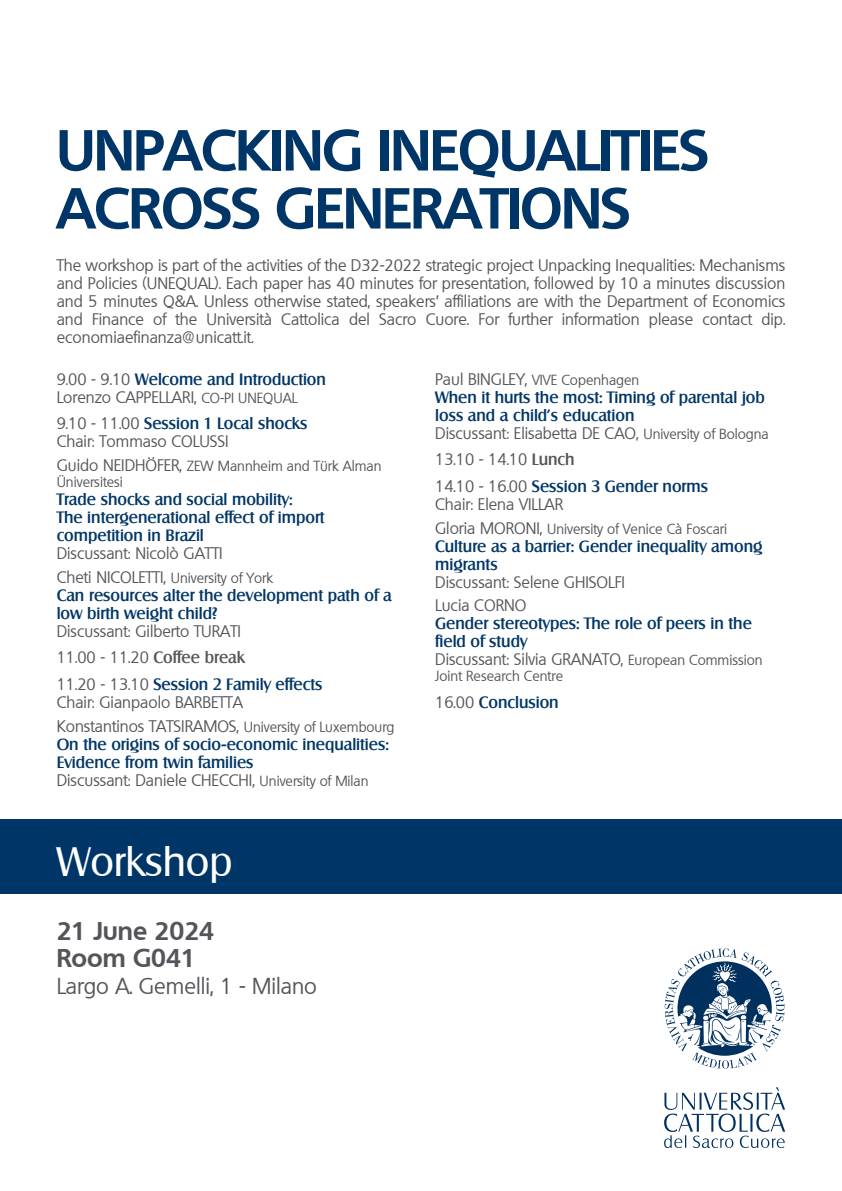
<style>
.page{position:relative;width:842px;height:1191px;background:#fff}
.page>*{position:absolute;margin:0;border:0;box-sizing:border-box;transform-origin:0 0}
.Sottotitolo{font:700 56px "Quebec";letter-spacing:-.015em;color:#003667}
.Evento{font:40px "Salzburg";color:#fff}
.Data{font:700 25px "Quebec";color:#54555a}
.Luogo{font:22px "Quebec";color:#54555a}
.Titolo_3{font:16px/18px "Quebec";color:#54555a;text-align:justify}
.t1{font:500 16px/18px "Salzburg";color:#003667}
.t2{font:14px/16px "Quebec";color:#54555a}
.s1{font-family:"Quebec";font-weight:400;color:#54555a}
.s2{font-size:14px}
.s3{font-size:16px}
.s4{font-family:"Salzburg";font-weight:500}
</style>
<div class="page">
<div style="left:0;top:819px;width:842px;height:75px;background:#003667"></div>
<svg style="left:665px;top:948px;width:119px;height:120px"></svg>
<svg style="left:664px;top:1087px;width:121px;height:61px"></svg>
<p class="Sottotitolo" style="left:57px;top:113px;width:653px">UNPACKING INEQUALITIES</p>
<p class="Sottotitolo" style="left:57px;top:171px;width:575px">ACROSS GENERATIONS</p>
<p class="Titolo_3" style="left:57px;top:256px;width:730px">The workshop is part of the activities of the D32-2022 strategic project Unpacking Inequalities: Mechanisms and Policies (UNEQUAL). Each paper has 40 minutes for presentation, followed by 10 a minutes discussion and 5 minutes Q&amp;A. Unless otherwise stated, speakers’ affiliations are with the Department of Economics and Finance of the Università Cattolica del Sacro Cuore. For further information please contact dip. economiaefinanza@unicatt.it.</p>
<p class="t1" style="left:57px;top:370px;width:271px"><span class="s1">9.00 - 9.10</span> Welcome and Introduction</p>
<p class="Titolo_3" style="left:57px;top:388px;width:242px">Lorenzo CAPPELLARI, <span class="s2">CO-PI UNEQUAL</span></p>
<p class="t1" style="left:57px;top:414px;width:252px"><span class="s1">9.10 - 11.00</span> Session 1 Local shocks</p>
<p class="Titolo_3" style="left:57px;top:432px;width:174px">Chair: Tommaso COLUSSI</p>
<p class="t2" style="left:57px;top:458px;width:326px"><span class="s3">Guido NEIDHÖFER,</span> ZEW Mannheim and Türk Alman<br>Üniversitesi</p>
<p class="t1" style="left:57px;top:490px;width:237px">Trade shocks and social mobility:</p>
<p class="t1" style="left:57px;top:508px;width:269px">The intergenerational effect of import competition in Brazil</p>
<p class="Titolo_3" style="left:57px;top:544px;width:167px">Discussant: Nicolò GATTI</p>
<p class="t2" style="left:57px;top:570px;width:218px"><span class="s3">Cheti NICOLETTI,</span> University of York</p>
<p class="t1" style="left:57px;top:586px;width:336px">Can resources alter the development path of a low birth weight child?</p>
<p class="Titolo_3" style="left:57px;top:622px;width:186px">Discussant: Gilberto TURATI</p>
<p class="Titolo_3" style="left:57px;top:648px;width:190px">11.00 - 11.20 <span class="s4">Coffee break</span></p>
<p class="t1" style="left:57px;top:675px;width:267px"><span class="s1">11.20 - 13.10</span> Session 2 Family effects</p>
<p class="Titolo_3" style="left:57px;top:693px;width:188px">Chair: Gianpaolo BARBETTA</p>
<p class="Titolo_3" style="left:57px;top:716px;width:339px">Konstantinos TATSIRAMOS, <span class="s2">University of Luxembourg</span></p>
<p class="t1" style="left:57px;top:734px;width:334px">On the origins of socio-economic inequalities:<br>Evidence from twin families</p>
<p class="Titolo_3" style="left:57px;top:770px;width:313px">Discussant: Daniele CHECCHI, <span class="s2">University of Milan</span></p>
<p class="Evento" style="left:57px;top:837px;width:177px">Workshop</p>
<p class="Data" style="left:57px;top:914px;width:159px">21 June 2024</p>
<p class="Data" style="left:57px;top:941px;width:141px">Room G041</p>
<p class="Luogo" style="left:57px;top:972px;width:262px">Largo A. Gemelli, 1 - Milano</p>
<p class="t2" style="left:435px;top:372px;width:206px"><span class="s3">Paul BINGLEY,</span> VIVE Copenhagen</p>
<p class="t1" style="left:435px;top:388px;width:331px">When it hurts the most: Timing of parental job loss and a child's education</p>
<p class="Titolo_3" style="left:435px;top:424px;width:335px">Discussant: Elisabetta DE CAO, <span class="s2">University of Bologna</span></p>
<p class="Titolo_3" style="left:435px;top:450px;width:141px">13.10 - 14.10 <span class="s4">Lunch</span></p>
<p class="t1" style="left:435px;top:477px;width:274px"><span class="s1">14.10 - 16.00</span> Session 3 Gender norms</p>
<p class="Titolo_3" style="left:435px;top:495px;width:130px">Chair: Elena VILLAR</p>
<p class="t2" style="left:435px;top:520px;width:293px"><span class="s3">Gloria MORONI,</span> University of Venice Cà Foscari</p>
<p class="t1" style="left:435px;top:537px;width:329px">Culture as a barrier: Gender inequality among migrants</p>
<p class="Titolo_3" style="left:435px;top:573px;width:191px">Discussant: Selene GHISOLFI</p>
<p class="Titolo_3" style="left:435px;top:596px;width:93px">Lucia CORNO</p>
<p class="t1" style="left:435px;top:614px;width:318px">Gender stereotypes: The role of peers in the field of study</p>
<p class="Titolo_3" style="left:435px;top:650px;width:329px">Discussant: Silvia GRANATO, <span class="s2">European Commission</span></p>
<p class="t2" style="left:435px;top:668px;width:129px">Joint Research Centre</p>
<p class="t1" style="left:435px;top:693px;width:125px"><span class="s1">16.00</span> Conclusion</p>
</div>
